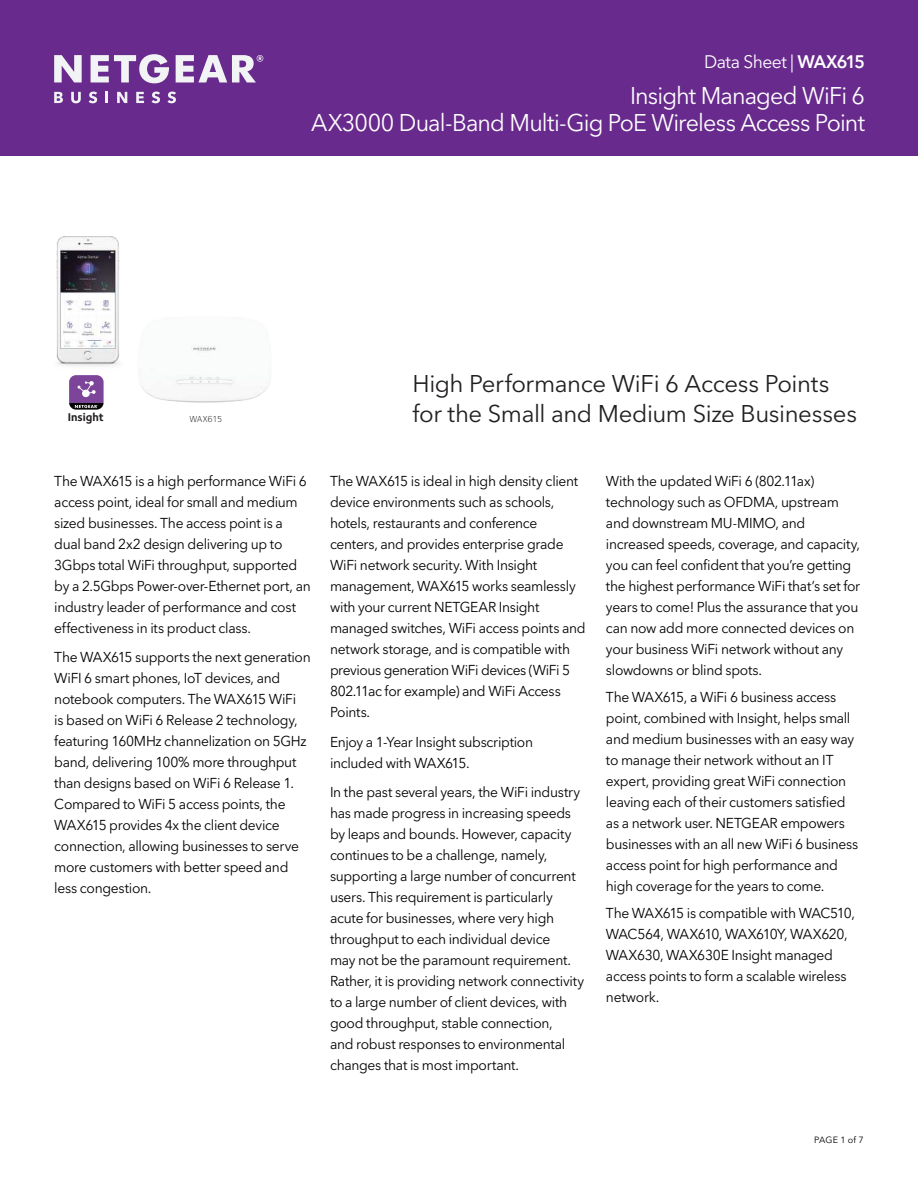
<style>
.page{position:relative;width:918px;height:1188px;background:#fff}
.page>*{position:absolute;margin:0;border:0;box-sizing:border-box;transform-origin:0 0}
.t1{font:24px "Avenir Next LT Pro";letter-spacing:-.015em;color:#221f1f}
.t2{font:24px/27px "Avenir Next LT Pro";letter-spacing:-.035em;color:#fff;text-align:right}
.t3{font:18px "Avenir Next LT Pro";letter-spacing:-.03em;color:#fff}
.t4{font:14.25px/21px "Avenir Next LT Pro";letter-spacing:-.025em;color:#000}
.t5{font:700 11.7px "Foundry Sterling";color:#221f1f}
.t6{font:9px "Avenir Next LT Pro";letter-spacing:.015em;color:#000}
.t7{font:300 9px "Foundry Sterling";letter-spacing:-.015em;color:#000005}
.s1{font-weight:600}
</style>
<div class="page">
<div style="left:0;top:0;width:918px;height:156px;background:#682b8d"></div>
<svg style="left:54px;top:92px;width:9px;height:11px"></svg>
<svg style="left:71px;top:92px;width:10px;height:11px"></svg>
<svg style="left:89px;top:92px;width:8px;height:11px"></svg>
<svg style="left:106px;top:92px;width:2px;height:11px"></svg>
<svg style="left:117px;top:92px;width:10px;height:11px"></svg>
<svg style="left:136px;top:92px;width:8px;height:11px"></svg>
<svg style="left:152px;top:92px;width:8px;height:11px"></svg>
<svg style="left:167px;top:92px;width:9px;height:11px"></svg>
<svg style="left:176px;top:55px;width:87px;height:27px"></svg>
<svg style="left:91px;top:54px;width:78px;height:29px"></svg>
<svg style="left:54px;top:55px;width:28px;height:27px"></svg>
<img style="left:140px;top:345px;width:129px;height:58px">
<img style="left:56px;top:237px;width:64px;height:129px">
<svg style="left:69px;top:375px;width:35px;height:35px"></svg>
<p class="t3" style="left:704px;top:54px;width:162px">Data Sheet | <span class="s1">WAX615</span></p>
<h1 class="t2" style="left:311px;top:84px;width:555px">Insight Managed WiFi 6<br>AX3000 Dual-Band Multi-Gig PoE Wireless Access Point</h1>
<p class="t5" style="left:68px;top:413px;width:38px">Insight</p>
<p class="t7" style="left:189px;top:416px;width:34px">WAX615</p>
<p class="t4" style="left:54px;top:472px;width:258px">The WAX615 is a high performance WiFi 6 access point, ideal for small and medium sized businesses. The access point is a dual band 2x2 design delivering up to 3Gbps total WiFi throughput, supported by a 2.5Gbps Power-over-Ethernet port, an industry leader of performance and cost effectiveness in its product class.</p>
<p class="t4" style="left:54px;top:647px;width:258px">The WAX615 supports the next generation WiFI 6 smart phones, IoT devices, and notebook computers. The WAX615 WiFi<br>is based on WiFi 6 Release 2 technology, featuring 160MHz channelization on 5GHz band, delivering 100% more throughput than designs based on WiFi 6 Release 1.<br>Compared to WiFi 5 access points, the WAX615 provides 4x the client device connection, allowing businesses to serve more customers with better speed and less congestion.</p>
<h1 class="t1" style="left:413px;top:373px;width:418px">High Performance WiFi 6 Access Points</h1>
<h1 class="t1" style="left:413px;top:403px;width:446px">for the Small and Medium Size Businesses</h1>
<p class="t4" style="left:330px;top:472px;width:257px">The WAX615 is ideal in high density client device environments such as schools, hotels, restaurants and conference centers, and provides enterprise grade WiFi network security. With Insight management, WAX615 works seamlessly with your current NETGEAR Insight managed switches, WiFi access points and network storage, and is compatible with previous generation WiFi devices (WiFi 5<br>802.11ac for example) and WiFi Access Points.</p>
<p class="t4" style="left:330px;top:733px;width:205px">Enjoy a 1-Year Insight subscription included with WAX615.</p>
<p class="t4" style="left:330px;top:782px;width:256px">In the past several years, the WiFi industry has made progress in increasing speeds by leaps and bounds. However, capacity continues to be a challenge, namely, supporting a large number of concurrent users. This requirement is particularly acute for businesses, where very high throughput to each individual device<br>may not be the paramount requirement.<br>Rather, it is providing network connectivity to a large number of client devices, with good throughput, stable connection,<br>and robust responses to environmental changes that is most important.</p>
<p class="t4" style="left:606px;top:472px;width:256px">With the updated WiFi 6 (802.11ax) technology such as OFDMA, upstream and downstream MU-MIMO, and increased speeds, coverage, and capacity, you can feel con昀椀dent that you’re getting the highest performance WiFi that’s set for years to come! Plus the assurance that you can now add more connected devices on your business WiFi network without any slowdowns or blind spots.</p>
<p class="t4" style="left:606px;top:688px;width:254px">The WAX615, a WiFi 6 business access point, combined with Insight, helps small and medium businesses with an easy way to manage their network without an IT expert, providing great WiFi connection leaving each of their customers satis昀椀ed as a network user. NETGEAR empowers businesses with an all new WiFi 6 business access point for high performance and high coverage for the years to come.</p>
<p class="t4" style="left:606px;top:904px;width:251px">The WAX615 is compatible with WAC510,<br>WAC564, WAX610, WAX610Y, WAX620,<br>WAX630, WAX630E Insight managed access points to form a scalable wireless network.</p>
<p class="t6" style="left:814px;top:1136px;width:51px">PAGE 1 of 7</p>
</div>
